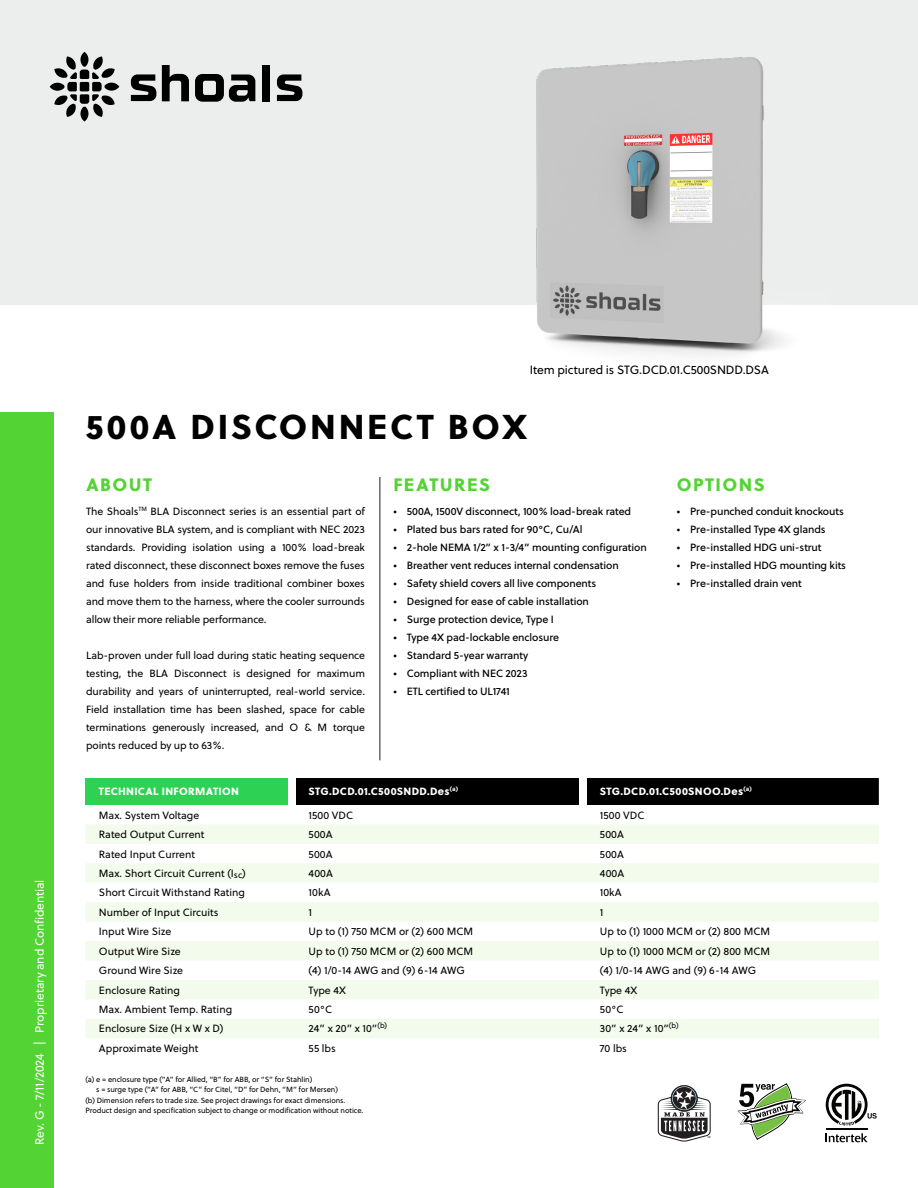
<style>
.page{position:relative;width:918px;height:1188px;background:#fff}
.page>*{position:absolute;margin:0;border:0;box-sizing:border-box;transform-origin:0 0}
.t1{font:34.5px "Soleil Xb";letter-spacing:.08em;color:#000}
.t2{font:18px "Soleil Xb";letter-spacing:.08em;color:#54d335}
.t3{font:12px "Soleil";letter-spacing:-.01em;color:#fff}
.t4{font:12px "Soleil";letter-spacing:-.01em;color:#000}
.t5{font:10.5px/18px "Soleil";color:#000;text-align:justify}
.t6{font:10.5px "Soleil Bk";letter-spacing:-.01em;color:#000}
.t7{font:10.5px "Soleil Xb";letter-spacing:.03em;color:#fff}
.t8{font:7.5px "Soleil";letter-spacing:-.01em;color:#000}
</style>
<div class="page">
<div style="left:0;top:0;width:918px;height:305px;background:#eceded"></div>
<div style="left:0;top:413px;width:54px;height:775px;background:#54d335"></div>
<hr style="left:380px;top:477px;width:1px;height:283px;background:#1c1e1f">
<svg style="left:50px;top:52px;width:69px;height:70px"></svg>
<svg style="left:131px;top:74px;width:25px;height:27px"></svg>
<svg style="left:162px;top:65px;width:27px;height:36px"></svg>
<svg style="left:195px;top:74px;width:60px;height:28px"></svg>
<div style="left:262px;top:65px;width:8px;height:36px;background:#000"></div>
<svg style="left:277px;top:74px;width:25px;height:27px"></svg>
<img style="left:536px;top:57px;width:248px;height:299px">
<svg style="left:738px;top:1084px;width:68px;height:55px"></svg>
<svg style="left:826px;top:1133px;width:42px;height:9px"></svg>
<hr style="left:826px;top:1129px;width:42px;height:1px;background:#040503">
<svg style="left:826px;top:1084px;width:51px;height:42px"></svg>
<svg style="left:658px;top:1085px;width:53px;height:57px"></svg>
<div style="left:85px;top:778px;width:210px;height:27px;background:#2dd254"></div>
<div style="left:296px;top:778px;width:583px;height:27px;background:#000"></div>
<svg style="left:85px;top:824px;width:794px;height:214px;fill:#f3fbec"></svg>
<div style="left:288px;top:771px;width:7px;height:36px;background:#fff"></div>
<div style="left:579px;top:771px;width:7px;height:36px;background:#fff"></div>
<p class="t3" style="left:32px;top:1145px;width:267px;rotate:-90deg">Rev. G - 7/11/2024 | Proprietary and Confidential</p>
<p class="t4" style="left:530px;top:363px;width:241px">Item pictured is STG.DCD.01.C500SNDD.DSA</p>
<p class="t1" style="left:85px;top:404px;width:443px">500A DISCONNECT BOX</p>
<p class="t2" style="left:86px;top:472px;width:68px">ABOUT</p>
<p class="t5" style="left:86px;top:503px;width:280px">The Shoals<sup>TM</sup> BLA Disconnect series is an essential part of our innovative BLA system, and is compliant with NEC 2023 standards. Providing isolation using a 100% load-break rated disconnect, these disconnect boxes remove the fuses and fuse holders from inside traditional combiner boxes and move them to the harness, where the cooler surrounds allow their more reliable performance.</p>
<p class="t5" style="left:86px;top:647px;width:280px">Lab-proven under full load during static heating sequence testing, the BLA Disconnect is designed for maximum durability and years of uninterrupted, real-world service.<br>Field installation time has been slashed, space for cable terminations generously increased, and O &amp; M torque points reduced by up to 63%.</p>
<p class="t2" style="left:393px;top:472px;width:98px">FEATURES</p>
<p class="t6" style="left:393px;top:505px;width:239px">• 500A, 1500V disconnect, 100% load-break rated</p>
<p class="t6" style="left:393px;top:523px;width:191px">• Plated bus bars rated for 90°C, Cu/Al</p>
<p class="t6" style="left:393px;top:541px;width:255px">• 2-hole NEMA 1/2” x 1-3/4” mounting configuration</p>
<p class="t6" style="left:393px;top:559px;width:227px">• Breather vent reduces internal condensation</p>
<p class="t6" style="left:393px;top:577px;width:204px">• Safety shield covers all live components</p>
<p class="t6" style="left:393px;top:595px;width:197px">• Designed for ease of cable installation</p>
<p class="t6" style="left:393px;top:613px;width:162px">• Surge protection device, Type I</p>
<p class="t6" style="left:393px;top:631px;width:167px">• Type 4X pad-lockable enclosure</p>
<p class="t6" style="left:393px;top:649px;width:136px">• Standard 5-year warranty</p>
<p class="t6" style="left:393px;top:667px;width:136px">• Compliant with NEC 2023</p>
<p class="t6" style="left:393px;top:685px;width:118px">• ETL certified to UL1741</p>
<p class="t2" style="left:677px;top:472px;width:89px">OPTIONS</p>
<p class="t6" style="left:677px;top:505px;width:169px">• Pre-punched conduit knockouts</p>
<p class="t6" style="left:677px;top:523px;width:150px">• Pre-installed Type 4X glands</p>
<p class="t6" style="left:677px;top:541px;width:146px">• Pre-installed HDG uni-strut</p>
<p class="t6" style="left:677px;top:559px;width:171px">• Pre-installed HDG mounting kits</p>
<p class="t6" style="left:677px;top:577px;width:127px">• Pre-installed drain vent</p>
<p class="t7" style="left:99px;top:785px;width:141px">TECHNICAL INFORMATION</p>
<p class="t7" style="left:309px;top:785px;width:151px">STG.DCD.01.C500SNDD.Des<sup>(a)</sup></p>
<p class="t7" style="left:600px;top:785px;width:153px">STG.DCD.01.C500SNOO.Des<sup>(a)</sup></p>
<p class="t5" style="left:99px;top:806px;width:102px">Max. System Voltage</p>
<p class="t5" style="left:309px;top:806px;width:46px">1500 VDC</p>
<p class="t5" style="left:600px;top:806px;width:46px">1500 VDC</p>
<p class="t5" style="left:99px;top:826px;width:107px">Rated Output Current</p>
<p class="t5" style="left:309px;top:826px;width:25px">500A</p>
<p class="t5" style="left:600px;top:826px;width:25px">500A</p>
<p class="t5" style="left:99px;top:845px;width:98px">Rated Input Current</p>
<p class="t5" style="left:309px;top:845px;width:25px">500A</p>
<p class="t5" style="left:600px;top:845px;width:25px">500A</p>
<p class="t5" style="left:99px;top:865px;width:148px">Max. Short Circuit Current (I<sub>sc</sub>)</p>
<p class="t5" style="left:309px;top:865px;width:26px">400A</p>
<p class="t5" style="left:600px;top:865px;width:26px">400A</p>
<p class="t5" style="left:99px;top:884px;width:148px">Short Circuit Withstand Rating</p>
<p class="t5" style="left:309px;top:884px;width:23px">10kA</p>
<p class="t5" style="left:600px;top:884px;width:23px">10kA</p>
<p class="t5" style="left:99px;top:903px;width:121px">Number of Input Circuits</p>
<p class="t5" style="left:309px;top:903px;width:5px">1</p>
<p class="t5" style="left:600px;top:903px;width:5px">1</p>
<p class="t5" style="left:99px;top:923px;width:74px">Input Wire Size</p>
<p class="t5" style="left:309px;top:923px;width:166px">Up to (1) 750 MCM or (2) 600 MCM</p>
<p class="t5" style="left:600px;top:923px;width:172px">Up to (1) 1000 MCM or (2) 800 MCM</p>
<p class="t5" style="left:99px;top:942px;width:83px">Output Wire Size</p>
<p class="t5" style="left:309px;top:942px;width:166px">Up to (1) 750 MCM or (2) 600 MCM</p>
<p class="t5" style="left:600px;top:942px;width:172px">Up to (1) 1000 MCM or (2) 800 MCM</p>
<p class="t5" style="left:99px;top:962px;width:86px">Ground Wire Size</p>
<p class="t5" style="left:309px;top:962px;width:158px">(4) 1/0-14 AWG and (9) 6-14 AWG</p>
<p class="t5" style="left:600px;top:962px;width:158px">(4) 1/0-14 AWG and (9) 6-14 AWG</p>
<p class="t5" style="left:99px;top:981px;width:83px">Enclosure Rating</p>
<p class="t5" style="left:309px;top:981px;width:39px">Type 4X</p>
<p class="t5" style="left:600px;top:981px;width:39px">Type 4X</p>
<p class="t5" style="left:99px;top:1001px;width:135px">Max. Ambient Temp. Rating</p>
<p class="t5" style="left:309px;top:1001px;width:25px">50°C</p>
<p class="t5" style="left:600px;top:1001px;width:25px">50°C</p>
<p class="t5" style="left:99px;top:1020px;width:126px">Enclosure Size (H x W x D)</p>
<p class="t5" style="left:309px;top:1020px;width:80px">24” x 20” x 10”<sup>(b)</sup></p>
<p class="t5" style="left:600px;top:1020px;width:80px">30” x 24” x 10”<sup>(b)</sup></p>
<p class="t5" style="left:99px;top:1040px;width:101px">Approximate Weight</p>
<p class="t5" style="left:309px;top:1040px;width:29px">55 lbs</p>
<p class="t5" style="left:600px;top:1040px;width:29px">70 lbs</p>
<p class="t8" style="left:85px;top:1074px;width:228px">(a) e = enclosure type (”A” for Allied, “B” for ABB, or “S” for Stahlin)</p>
<p class="t8" style="left:96px;top:1085px;width:243px">s = surge type (”A” for ABB, “C” for Citel, “D” for Dehn, “M” for Mersen)</p>
<p class="t8" style="left:85px;top:1095px;width:262px">(b) Dimension refers to trade size. See project drawings for exact dimensions.</p>
<p class="t8" style="left:85px;top:1106px;width:279px">Product design and specification subject to change or modification without notice.</p>
</div>
